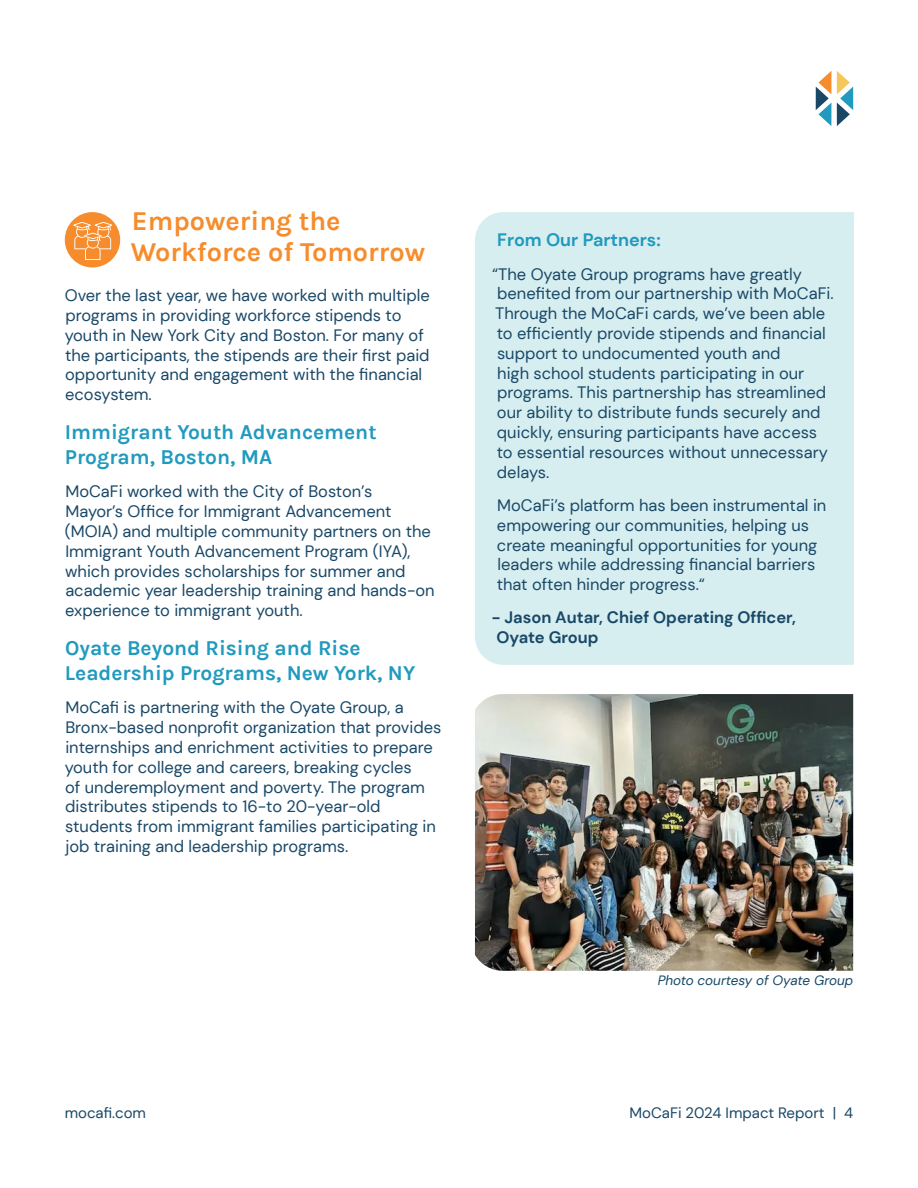
<style>
.page{position:relative;width:918px;height:1188px;background:#fff}
.page>*{position:absolute;margin:0;border:0;box-sizing:border-box;transform-origin:0 0}
.t1{font:700 27px/31.5px "Karla";color:#f68c2b}
.t2{font:700 21px/25.2px "Karla";color:#209abe}
.t3{font:700 18px "DM Sans";color:#209abe}
.t4{font:16.5px/19.8px "DM Sans";color:#194867}
.t5{font:700 16.5px/19.8px "DM Sans";color:#194867}
.t6{font:15px "DM Sans";color:#194867}
.t7{font:italic 13.5px "DM Sans";color:#194867}
</style>
<div class="page">
<svg style="left:816px;top:71px;width:15px;height:55px"></svg>
<svg style="left:837px;top:71px;width:16px;height:55px"></svg>
<div style="left:475px;top:212px;width:378px;height:453px;background:#d7eef0"></div>
<img style="left:475px;top:694px;width:378px;height:277px">
<div style="left:65px;top:212px;width:55px;height:56px;background:#f68c2b;border-radius:50%"></div>
<svg style="left:73px;top:222px;width:39px;height:38px"></svg>
<p class="t1" style="left:131px;top:204px;width:296px">Empowering the<br>Workforce of Tomorrow</p>
<p class="t4" style="left:65px;top:285px;width:366px">Over the last year, we have worked with multiple programs in providing workforce stipends to youth in New York City and Boston. For many of the participants, the stipends are their first paid opportunity and engagement with the financial ecosystem.</p>
<p class="t2" style="left:65px;top:418px;width:313px">Immigrant Youth Advancement<br>Program, Boston, MA</p>
<p class="t4" style="left:65px;top:482px;width:371px">MoCaFi worked with the City of Boston’s<br>Mayor’s Office for Immigrant Advancement (MOIA) and multiple community partners on the Immigrant Youth Advancement Program (IYA), which provides scholarships for summer and academic year leadership training and hands-on experience to immigrant youth.</p>
<p class="t2" style="left:65px;top:634px;width:352px">Oyate Beyond Rising and Rise<br>Leadership Programs, New York, NY</p>
<p class="t4" style="left:65px;top:698px;width:378px">MoCafi is partnering with the Oyate Group, a Bronx-based nonprofit organization that provides internships and enrichment activities to prepare youth for college and careers, breaking cycles<br>of underemployment and poverty. The program distributes stipends to 16-to 20-year-old students from immigrant families participating in job training and leadership programs.</p>
<p class="t3" style="left:497px;top:229px;width:165px">From Our Partners:</p>
<p class="t4" style="left:492px;top:264px;width:343px">“The Oyate Group programs have greatly benefited from our partnership with MoCaFi.<br>Through the MoCaFi cards, we’ve been able to efficiently provide stipends and financial support to undocumented youth and<br>high school students participating in our programs. This partnership has streamlined our ability to distribute funds securely and quickly, ensuring participants have access<br>to essential resources without unnecessary delays.</p>
<p class="t4" style="left:497px;top:495px;width:331px">MoCaFi’s platform has been instrumental in empowering our communities, helping us create meaningful opportunities for young leaders while addressing financial barriers that often hinder progress.“</p>
<p class="t5" style="left:492px;top:608px;width:306px">- Jason Autar, Chief Operating Officer,<br>Oyate Group</p>
<p class="t7" style="left:658px;top:972px;width:197px">Photo courtesy of Oyate Group</p>
<p class="t6" style="left:65px;top:1103px;width:83px">mocafi.com</p>
<p class="t6" style="left:630px;top:1103px;width:225px">MoCaFi 2024 Impact Report | 4</p>
</div>
